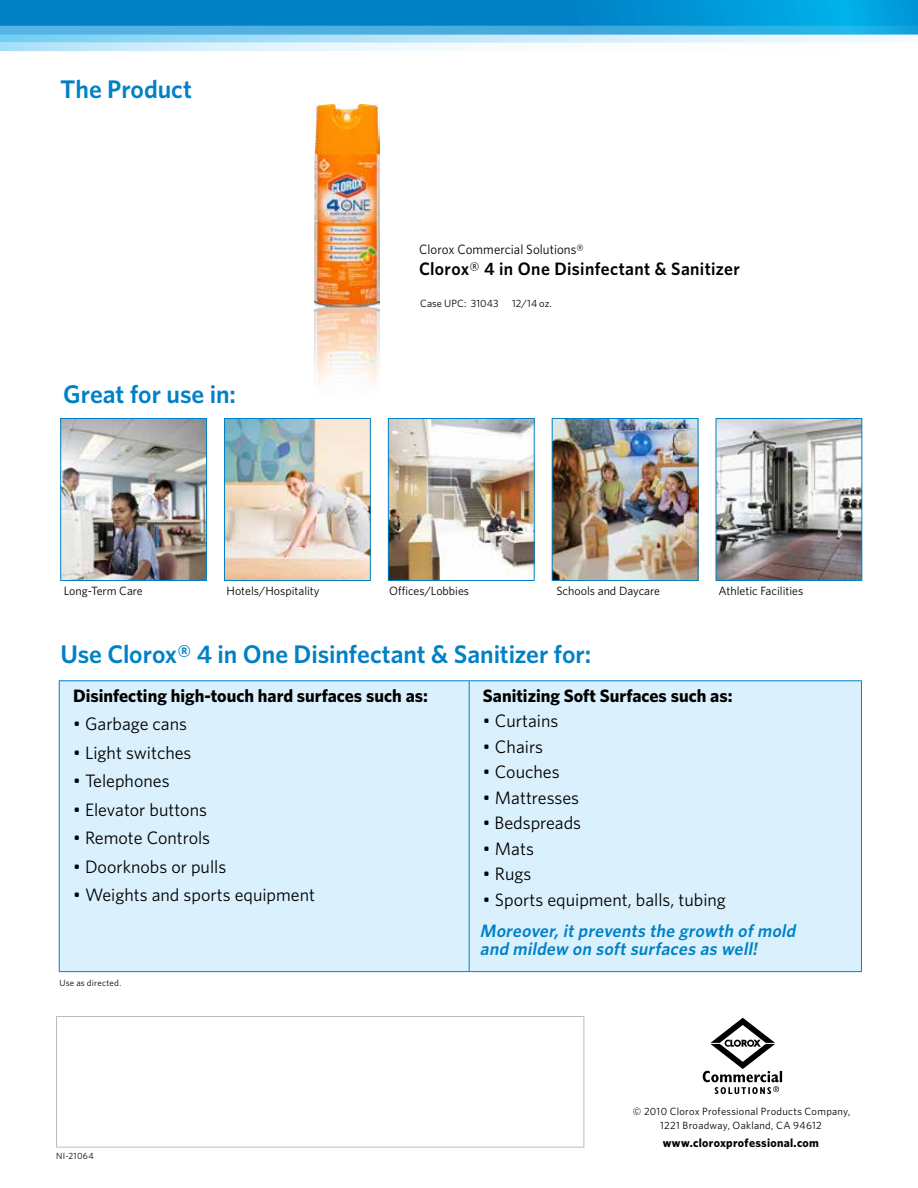
<style>
.page{position:relative;width:918px;height:1188px;background:#fff}
.page>*{position:absolute;margin:0;border:0;box-sizing:border-box;transform-origin:0 0}
.t1{font:600 25.5px "Whitney";letter-spacing:-.005em;color:#0081c6}
.t2{font:18px "Whitney";color:#000}
.t3{font:700 18px "Whitney";color:#000}
.t4{font:italic 600 18px/18px "Whitney";color:#0081c6}
.t5{font:600 18px "Whitney";letter-spacing:.02em;color:#000}
.t6{font:13.5px "Whitney";letter-spacing:.005em;color:#000;scale:.96 1}
.t7{font:12px "Whitney";color:#000}
.t8{font:700 12px "Whitney";letter-spacing:.025em;color:#000}
.t9{font:10.5px/13.5px "Whitney";letter-spacing:.025em;color:#000;text-align:center}
.t10{font:9px "Whitney";letter-spacing:.025em;color:#000}
.s1{font-weight:400}
</style>
<div class="page">
<svg style="left:0;top:0;width:918px;height:26px;background:#008bcd"></svg>
<svg style="left:0;top:26px;width:918px;height:25px"></svg>
<svg style="left:703px;top:1018px;width:79px;height:76px"></svg>
<div style="left:56px;top:1016px;width:528px;height:132px;background:#fff;border:1px solid #bcbbbe"></div>
<img style="left:314px;top:105px;width:66px;height:280px">
<img style="left:62px;top:420px;width:143px;height:159px">
<div style="left:60px;top:418px;width:147px;height:163px;border:1px solid #0081c6"></div>
<img style="left:226px;top:420px;width:143px;height:159px">
<div style="left:224px;top:418px;width:147px;height:163px;border:1px solid #0081c6"></div>
<img style="left:390px;top:420px;width:143px;height:159px">
<div style="left:388px;top:418px;width:147px;height:163px;border:1px solid #0081c6"></div>
<img style="left:554px;top:420px;width:142px;height:159px">
<div style="left:552px;top:418px;width:146px;height:163px;border:1px solid #0081c6"></div>
<img style="left:718px;top:420px;width:142px;height:159px">
<div style="left:716px;top:418px;width:146px;height:163px;border:1px solid #0081c6"></div>
<div style="left:60px;top:681px;width:801px;height:290px;background:#daf1fd"></div>
<hr style="left:59px;top:680px;width:410px;height:1px;background:#0081c6">
<hr style="left:59px;top:681px;width:1px;height:290px;background:#0081c6">
<hr style="left:59px;top:971px;width:410px;height:1px;background:#0081c6">
<hr style="left:469px;top:680px;width:393px;height:1px;background:#0081c6">
<hr style="left:469px;top:681px;width:1px;height:290px;background:#0081c6">
<hr style="left:861px;top:681px;width:1px;height:290px;background:#0081c6">
<hr style="left:469px;top:971px;width:393px;height:1px;background:#0081c6">
<h1 class="t1" style="left:60px;top:74px;width:133px">The Product</h1>
<h1 class="t1" style="left:63px;top:379px;width:174px">Great for use in:</h1>
<p class="t6" style="left:419px;top:241px;width:173px">Clorox Commercial Solutions®</p>
<p class="t5" style="left:419px;top:258px;width:322px">Clorox<span class="s1">®</span> 4 in One Disinfectant &amp; Sanitizer</p>
<p class="t9" style="left:420px;top:297px;width:80px">Case UPC: 31043</p>
<p class="t9" style="left:512px;top:297px;width:41px">12/14 oz.</p>
<p class="t7" style="left:64px;top:584px;width:81px">Long-Term Care</p>
<p class="t7" style="left:227px;top:584px;width:95px">Hotels/Hospitality</p>
<p class="t7" style="left:389px;top:584px;width:82px">Offices/Lobbies</p>
<p class="t7" style="left:557px;top:584px;width:105px">Schools and Daycare</p>
<p class="t7" style="left:719px;top:584px;width:86px">Athletic Facilities</p>
<h1 class="t1" style="left:60px;top:639px;width:532px">Use Clorox® 4 in One Disinfectant &amp; Sanitizer for:</h1>
<p class="t3" style="left:73px;top:685px;width:356px">Disinfecting high-touch hard surfaces such as:</p>
<p class="t2" style="left:73px;top:714px;width:116px">• Garbage cans</p>
<p class="t2" style="left:73px;top:742px;width:120px">• Light switches</p>
<p class="t2" style="left:73px;top:771px;width:98px">• Telephones</p>
<p class="t2" style="left:73px;top:799px;width:135px">• Elevator buttons</p>
<p class="t2" style="left:73px;top:828px;width:139px">• Remote Controls</p>
<p class="t2" style="left:73px;top:856px;width:155px">• Doorknobs or pulls</p>
<p class="t2" style="left:73px;top:885px;width:244px">• Weights and sports equipment</p>
<p class="t3" style="left:483px;top:685px;width:251px">Sanitizing Soft Surfaces such as:</p>
<p class="t2" style="left:483px;top:710px;width:77px">• Curtains</p>
<p class="t2" style="left:483px;top:736px;width:61px">• Chairs</p>
<p class="t2" style="left:483px;top:762px;width:78px">• Couches</p>
<p class="t2" style="left:483px;top:787px;width:98px">• Mattresses</p>
<p class="t2" style="left:483px;top:813px;width:100px">• Bedspreads</p>
<p class="t2" style="left:483px;top:838px;width:52px">• Mats</p>
<p class="t2" style="left:483px;top:864px;width:50px">• Rugs</p>
<p class="t2" style="left:483px;top:889px;width:245px">• Sports equipment, balls, tubing</p>
<p class="t4" style="left:480px;top:922px;width:321px">Moreover,it prevents the growth ofmold and mildew on soft surfaces as well!</p>
<p class="t10" style="left:59px;top:977px;width:63px">Use as directed.</p>
<p class="t10" style="left:56px;top:1150px;width:39px">NI-21064</p>
<p class="t9" style="left:633px;top:1105px;width:219px">© 2010 Clorox Professional Products Company,<br>1221 Broadway, Oakland, CA 94612</p>
<p class="t8" style="left:663px;top:1136px;width:158px">www.cloroxprofessional.com</p>
</div>
